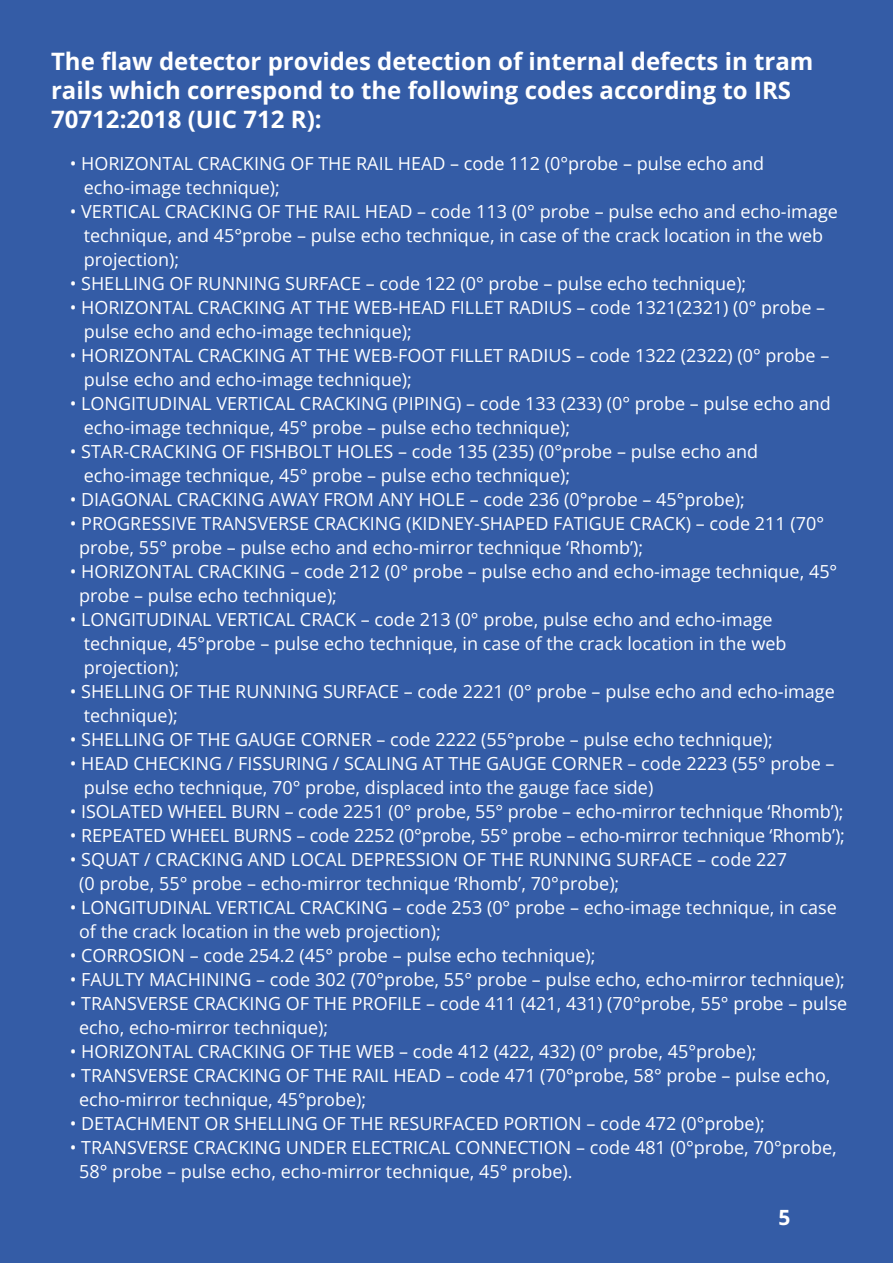
<style>
.page{position:relative;width:893px;height:1263px;background:#345ca6}
.page>*{position:absolute;margin:0;border:0;box-sizing:border-box;transform-origin:0 0}
.t1{font:700 24px/28.8px "Open Sans";color:#fff}
.t2{font:700 21px "Open Sans";color:#fff}
.t3{font:18px/24px "Open Sans";color:#fff}
</style>
<div class="page">
<h1 class="t1" style="left:51px;top:46px;width:764px">The flaw detector provides detection of internal defects in tram rails which correspond to the following codes according to IRS<br>70712:2018 (UIC 712 R):</h1>
<p class="t3" style="left:84px;top:151px;width:682px;text-indent:-14px">• HORIZONTAL CRACKING OF THE RAIL HEAD – code 112 (0°probe – pulse echo and echo-image technique);</p>
<p class="t3" style="left:84px;top:199px;width:756px;text-indent:-14px">• VERTICAL CRACKING OF THE RAIL HEAD – code 113 (0° probe – pulse echo and echo-image technique, and 45°probe – pulse echo technique, in case of the crack location in the web projection);</p>
<p class="t3" style="left:70px;top:271px;width:678px">• SHELLING OF RUNNING SURFACE – code 122 (0° probe – pulse echo technique);</p>
<p class="t3" style="left:84px;top:295px;width:743px;text-indent:-14px">• HORIZONTAL CRACKING AT THE WEB-HEAD FILLET RADIUS – code 1321(2321) (0° probe – pulse echo and echo-image technique);</p>
<p class="t3" style="left:84px;top:343px;width:747px;text-indent:-14px">• HORIZONTAL CRACKING AT THE WEB-FOOT FILLET RADIUS – code 1322 (2322) (0° probe – pulse echo and echo-image technique);</p>
<p class="t3" style="left:84px;top:391px;width:749px;text-indent:-14px">• LONGITUDINAL VERTICAL CRACKING (PIPING) – code 133 (233) (0° probe – pulse echo and echo-image technique, 45° probe – pulse echo technique);</p>
<p class="t3" style="left:84px;top:439px;width:676px;text-indent:-14px">• STAR-CRACKING OF FISHBOLT HOLES – code 135 (235) (0°probe – pulse echo and echo-image technique, 45° probe – pulse echo technique);</p>
<p class="t3" style="left:70px;top:487px;width:677px">• DIAGONAL CRACKING AWAY FROM ANY HOLE – code 236 (0°probe – 45°probe);</p>
<p class="t3" style="left:79px;top:511px;width:746px;text-indent:-9px">• PROGRESSIVE TRANSVERSE CRACKING (KIDNEY-SHAPED FATIGUE CRACK) – code 211 (70° probe, 55° probe – pulse echo and echo-mirror technique ‘Rhomb’);</p>
<p class="t3" style="left:79px;top:559px;width:760px;text-indent:-9px">• HORIZONTAL CRACKING – code 212 (0° probe – pulse echo and echo-image technique, 45° probe – pulse echo technique);</p>
<p class="t3" style="left:84px;top:607px;width:704px;text-indent:-14px">• LONGITUDINAL VERTICAL CRACK – code 213 (0° probe, pulse echo and echo-image technique, 45°probe – pulse echo technique, in case of the crack location in the web projection);</p>
<p class="t3" style="left:84px;top:679px;width:752px;text-indent:-14px">• SHELLING OF THE RUNNING SURFACE – code 2221 (0° probe – pulse echo and echo-image technique);</p>
<p class="t3" style="left:70px;top:727px;width:705px">• SHELLING OF THE GAUGE CORNER – code 2222 (55°probe – pulse echo technique);</p>
<p class="t3" style="left:84px;top:751px;width:752px;text-indent:-14px">• HEAD CHECKING / FISSURING / SCALING AT THE GAUGE CORNER – code 2223 (55° probe – pulse echo technique, 70° probe, displaced into the gauge face side)</p>
<p class="t3" style="left:70px;top:799px;width:775px">• ISOLATED WHEEL BURN – code 2251 (0° probe, 55° probe – echo-mirror technique ‘Rhomb’);</p>
<p class="t3" style="left:70px;top:823px;width:777px">• REPEATED WHEEL BURNS – code 2252 (0°probe, 55° probe – echo-mirror technique ‘Rhomb’);</p>
<p class="t3" style="left:79px;top:847px;width:709px;text-indent:-9px">• SQUAT / CRACKING AND LOCAL DEPRESSION OF THE RUNNING SURFACE – code 227 (0 probe, 55° probe – echo-mirror technique ‘Rhomb’, 70°probe);</p>
<p class="t3" style="left:79px;top:895px;width:759px;text-indent:-9px">• LONGITUDINAL VERTICAL CRACKING – code 253 (0° probe – echo-image technique, in case of the crack location in the web projection);</p>
<p class="t3" style="left:70px;top:943px;width:527px">• CORROSION – code 254.2 (45° probe – pulse echo technique);</p>
<p class="t3" style="left:70px;top:967px;width:776px">• FAULTY MACHINING – code 302 (70°probe, 55° probe – pulse echo, echo-mirror technique);</p>
<p class="t3" style="left:79px;top:991px;width:770px;text-indent:-9px">• TRANSVERSE CRACKING OF THE PROFILE – code 411 (421, 431) (70°probe, 55° probe – pulse echo, echo-mirror technique);</p>
<p class="t3" style="left:70px;top:1039px;width:688px">• HORIZONTAL CRACKING OF THE WEB – code 412 (422, 432) (0° probe, 45°probe);</p>
<p class="t3" style="left:79px;top:1063px;width:753px;text-indent:-9px">• TRANSVERSE CRACKING OF THE RAIL HEAD – code 471 (70°probe, 58° probe – pulse echo, echo-mirror technique, 45°probe);</p>
<p class="t3" style="left:70px;top:1111px;width:696px">• DETACHMENT OR SHELLING OF THE RESURFACED PORTION – code 472 (0°probe);</p>
<p class="t3" style="left:79px;top:1135px;width:759px;text-indent:-9px">• TRANSVERSE CRACKING UNDER ELECTRICAL CONNECTION – code 481 (0°probe, 70°probe,<br>58° probe – pulse echo, echo-mirror technique, 45° probe).</p>
<p class="t2" style="left:778px;top:1202px;width:14px">5</p>
</div>
